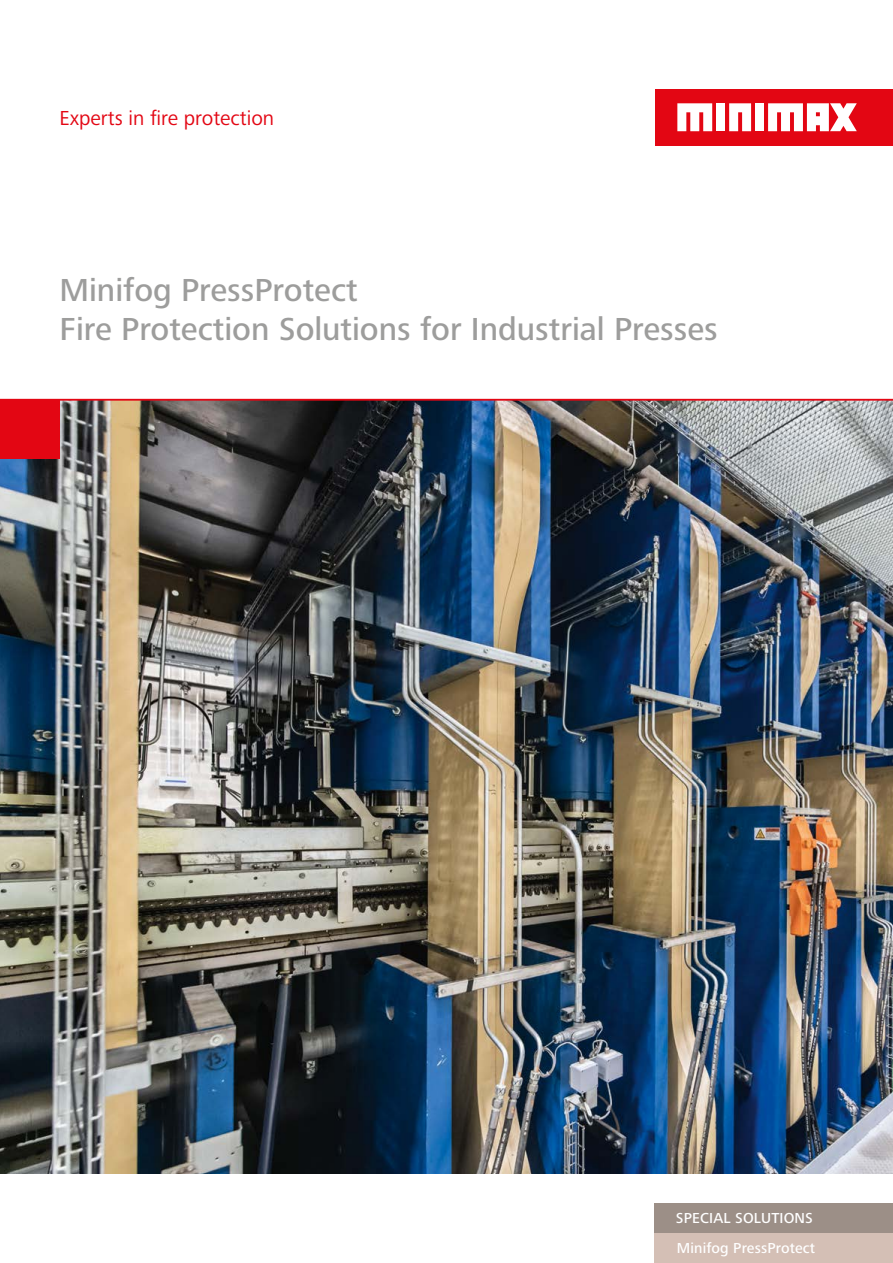
<style>
.page{position:relative;width:893px;height:1263px;background:#fff}
.page>*{position:absolute;margin:0;border:0;box-sizing:border-box;transform-origin:0 0}
.t1{font:500 33px/39.6px "Frutiger Next Pro";color:#9d9d9c}
.t2{font:21px "Frutiger Next Pro";color:#e30613}
.t3{font:500 15px/29.7px "Frutiger Next Pro";letter-spacing:.01em;color:#fff}
</style>
<div class="page">
<div style="left:655px;top:1233px;width:238px;height:30px;background:#d4bfb5"></div>
<div style="left:655px;top:1203px;width:238px;height:30px;background:#9c8f87"></div>
<img style="left:0;top:401px;width:893px;height:773px">
<div style="left:0;top:400px;width:59px;height:59px;background:#e30613"></div>
<div style="left:655px;top:89px;width:238px;height:56px;background:#e30613"></div>
<div style="left:755px;top:103px;width:9px;height:28px;background:#fff"></div>
<svg style="left:729px;top:103px;width:22px;height:28px"></svg>
<div style="left:716px;top:103px;width:9px;height:28px;background:#fff"></div>
<svg style="left:677px;top:103px;width:35px;height:28px"></svg>
<svg style="left:768px;top:103px;width:89px;height:28px"></svg>
<hr style="left:0;top:399px;width:893px;height:2px;background:#e30613">
<p class="t2" style="left:60px;top:106px;width:216px">Experts in fire protection</p>
<p class="t1" style="left:60px;top:270px;width:660px">Minifog PressProtect<br>Fire Protection Solutions for Industrial Presses</p>
<p class="t3" style="left:676px;top:1203px;width:141px">SPECIAL SOLUTIONS<br>Minifog PressProtect</p>
</div>
